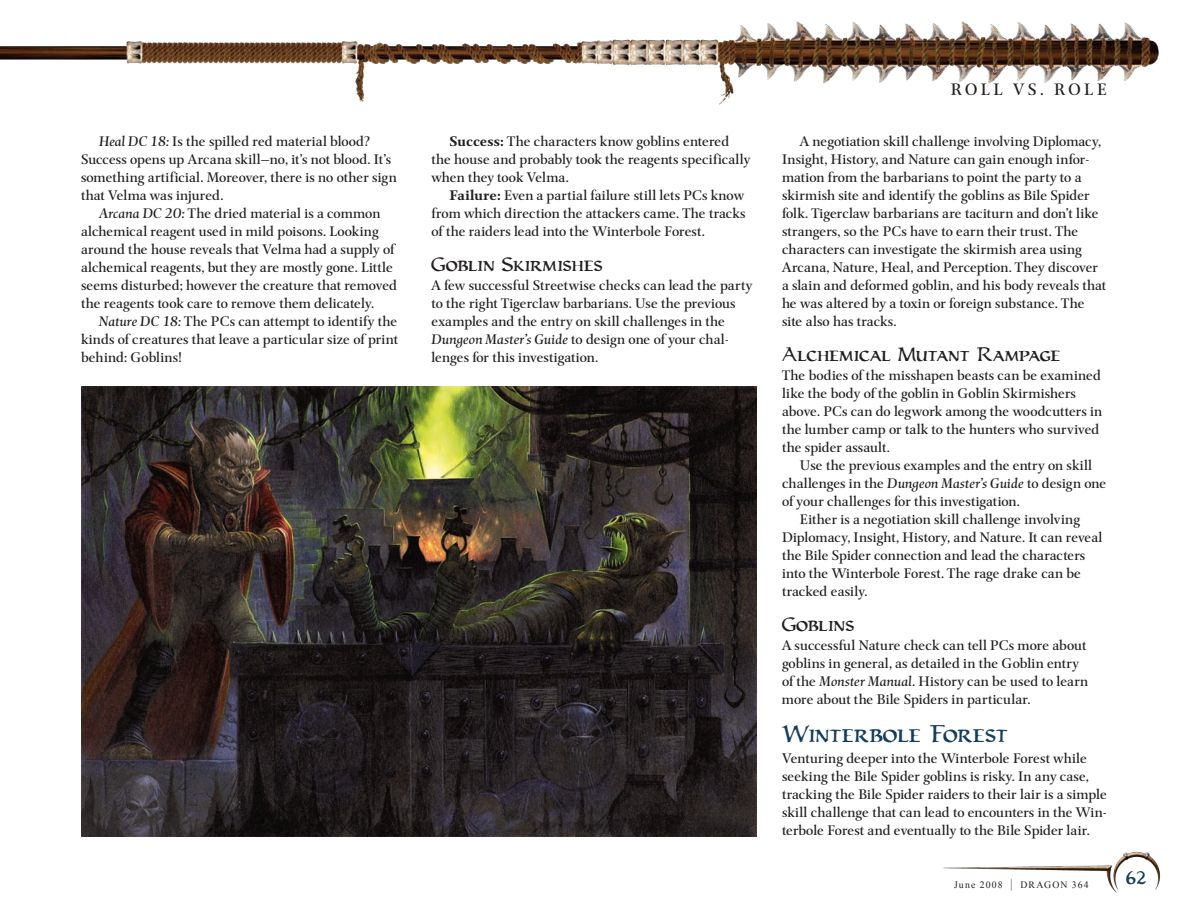
<style>
.page{position:relative;width:1188px;height:918px;background:#fff}
.page>*{position:absolute;margin:0;border:0;box-sizing:border-box;transform-origin:0 0}
.H3_copy_RvR{font:24px "Dn D Lolth SCC";color:#133d5d}
.H4_RvR{font:19.5px "Dn D Lolth SCC";letter-spacing:-.005em;color:#231f20}
.t1{font:18px "Dn D Lolth SCC";color:#133d5d}
.t2{font:16.5px "Mentor Std";color:#231f20}
.Core_Body_swn_RvR{font:13.8px/18px "Mentor Std";letter-spacing:.03em;color:#231f20}
.t3{font:9.75px "Times New Roman";letter-spacing:.115em;color:#231f20}
.s1{font-style:italic}
.s2{font-weight:700}
.s3{font-size:12.6px}
</style>
<div class="page">
<img style="left:943px;top:852px;width:218px;height:41px">
<img style="left:0;top:21px;width:1159px;height:84px">
<img style="left:81px;top:386px;width:676px;height:451px">
<p class="Core_Body_swn_RvR" style="left:81px;top:132px;width:317px;text-indent:18px"><span class="s1">Heal DC 18:</span> Is the spilled red material blood?<br>Success opens up Arcana skill—no, it’s not blood. It’s something artificial. Moreover, there is no other sign that Velma was injured.</p>
<p class="Core_Body_swn_RvR" style="left:81px;top:204px;width:318px;text-indent:18px"><span class="s1">Arcana DC 20:</span> The dried material is a common alchemical reagent used in mild poisons. Looking around the house reveals that Velma had a supply of alchemical reagents, but they are mostly gone. Little seems disturbed; however the creature that removed the reagents took care to remove them delicately.</p>
<p class="Core_Body_swn_RvR" style="left:81px;top:312px;width:319px;text-align:justify;text-indent:18px"><span class="s1">Nature DC 18:</span> The PCs can attempt to identify the kinds of creatures that leave a particular size of print behind: Goblins!</p>
<p class="Core_Body_swn_RvR" style="left:432px;top:132px;width:321px;text-indent:18px"><span class="s2">Success:</span> The characters know goblins entered the house and probably took the reagents specifically when they took Velma.</p>
<p class="Core_Body_swn_RvR" style="left:432px;top:186px;width:316px;text-align:justify;text-indent:18px"><span class="s2">Failure:</span> Even a partial failure still lets PCs know from which direction the attackers came. The tracks of the raiders lead into the Winterbole Forest.</p>
<p class="H4_RvR" style="left:431px;top:253px;width:173px">Goblin Skirmishes</p>
<p class="Core_Body_swn_RvR" style="left:431px;top:276px;width:323px">A few successful Streetwise checks can lead the party to the right Tigerclaw barbarians. Use the previous examples and the entry on skill challenges in the <span class="s1">Dungeon Master’s Guide</span> to design one of your chal&shy;lenges for this investigation.</p>
<p class="t2" style="left:951px;top:79px;width:14px">Roll</p>
<p class="t2" style="left:1013px;top:79px;width:69px">vs . role</p>
<p class="Core_Body_swn_RvR" style="left:782px;top:132px;width:326px;text-indent:18px">A negotiation skill challenge involving Diplomacy, Insight, History, and Nature can gain enough infor&shy;mation from the barbarians to point the party to a skirmish site and identify the goblins as Bile Spider folk. Tigerclaw barbarians are taciturn and don’t like strangers, so the PCs have to earn their trust. The characters can investigate the skirmish area using Arcana, Nature, Heal, and Perception. They discover a slain and deformed goblin, and his body reveals that he was altered by a toxin or foreign substance. The site also has tracks.</p>
<p class="H4_RvR" style="left:782px;top:343px;width:280px">Alchemical Mutant Rampage</p>
<p class="Core_Body_swn_RvR" style="left:782px;top:366px;width:322px">The bodies of the misshapen beasts can be examined like the body of the goblin in Goblin Skirmishers above. PCs can do legwork among the woodcutters in the lumber camp or talk to the hunters who survived the spider assault.</p>
<p class="Core_Body_swn_RvR" style="left:782px;top:456px;width:326px;text-indent:18px">Use the previous examples and the entry on skill challenges in the <span class="s1">Dungeon Master’s Guide</span> to design one of your challenges for this investigation.</p>
<p class="Core_Body_swn_RvR" style="left:782px;top:510px;width:322px;text-indent:18px">Either is a negotiation skill challenge involving Diplomacy, Insight, History, and Nature. It can reveal the Bile Spider connection and lead the characters into the Winterbole Forest. The rage drake can be tracked easily.</p>
<p class="H4_RvR" style="left:782px;top:613px;width:74px">Goblins</p>
<p class="Core_Body_swn_RvR" style="left:782px;top:636px;width:308px">A successful Nature check can tell PCs more about goblins in general, as detailed in the Goblin entry of the <span class="s1">Monster Manual.</span> History can be used to learn more about the Bile Spiders in particular.</p>
<p class="H3_copy_RvR" style="left:782px;top:720px;width:227px">Winterbole Forest</p>
<p class="Core_Body_swn_RvR" style="left:782px;top:749px;width:326px">Venturing deeper into the Winterbole Forest while seeking the Bile Spider goblins is risky. In any case, tracking the Bile Spider raiders to their lair is a simple skill challenge that can lead to encounters in the Win&shy;terbole Forest and eventually to the Bile Spider lair.</p>
<p class="t3" style="left:954px;top:878px;width:136px">JUNE 2008 <span class="s3">|</span> DRAGON 364</p>
<h3 class="t1" style="left:1126px;top:868px;width:22px">62</h3>
</div>
